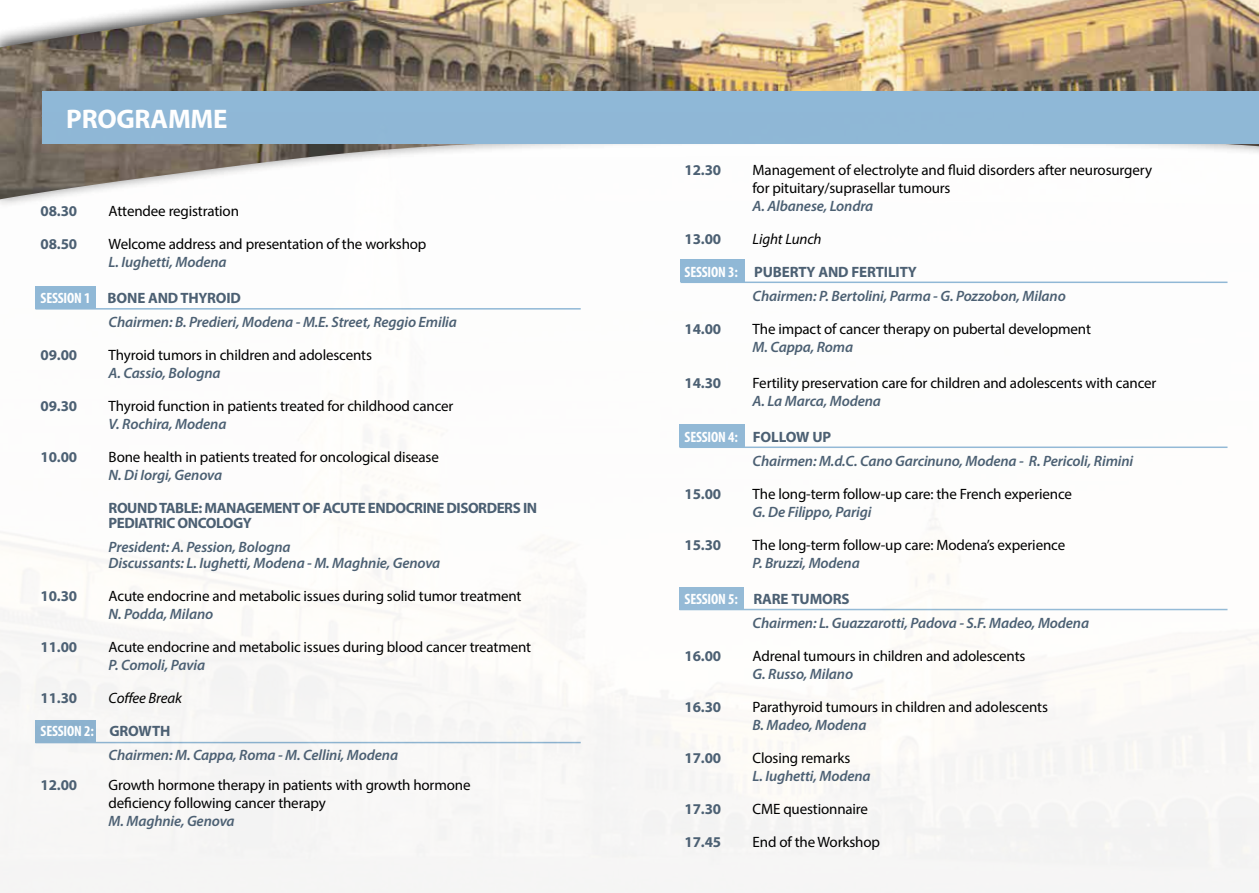
<style>
.page{position:relative;width:1259px;height:893px;background:#fff}
.page>*{position:absolute;margin:0;border:0;box-sizing:border-box;transform-origin:0 0}
.t1{font:700 27px "Myriad Pro";letter-spacing:-.01em;color:#fff}
.t2{font:15px/18px "Myriad Pro";letter-spacing:-.01em;color:#000}
.t3{font:italic 600 15px/24px "Myriad Pro";letter-spacing:-.01em;color:#4c6073}
.t4{font:700 15px/15px "Myriad Pro";letter-spacing:-.03em;color:#4c6073}
.t5{font:italic 15px "Myriad Pro";letter-spacing:-.01em;color:#000}
.s1{font-weight:700;font-style:normal;font-stretch:condensed;color:#fff}
.s2{font-weight:700;font-style:normal}
</style>
<div class="page">
<img style="left:0;top:0;width:1259px;height:113px">
<div style="left:42px;top:91px;width:1217px;height:53px;background:#8fb8d7"></div>
<img style="left:0;top:113px;width:1259px;height:780px">
<h1 class="t1" style="left:66px;top:101px;width:163px">PROGRAMME</h1>
<p class="t4" style="left:41px;top:203px;width:38px">08.30</p>
<p class="t2" style="left:109px;top:201px;width:132px">Attendee registration</p>
<p class="t4" style="left:41px;top:236px;width:38px">08.50</p>
<p class="t2" style="left:109px;top:234px;width:319px">Welcome address and presentation of the workshop</p>
<p class="t3" style="left:109px;top:249px;width:120px">L. Iughetti, Modena</p>
<p class="t3" style="left:109px;top:285px;width:350px;text-indent:-68px"><span class="s1">SESSION 1</span> <span class="s2">BONE AND THYROID<br></span>Chairmen: B. Predieri, Modena - M.E. Street, Reggio Emilia</p>
<p class="t4" style="left:41px;top:347px;width:38px">09.00</p>
<p class="t2" style="left:109px;top:345px;width:265px">Thyroid tumors in children and adolescents</p>
<p class="t3" style="left:109px;top:360px;width:114px">A. Cassio, Bologna</p>
<p class="t4" style="left:41px;top:398px;width:38px">09.30</p>
<p class="t2" style="left:109px;top:396px;width:346px">Thyroid function in patients treated for childhood cancer</p>
<p class="t3" style="left:109px;top:411px;width:119px">V. Rochira, Modena</p>
<p class="t4" style="left:41px;top:449px;width:38px">10.00</p>
<p class="t2" style="left:109px;top:447px;width:332px">Bone health in patients treated for oncological disease</p>
<p class="t3" style="left:109px;top:462px;width:115px">N. Di Iorgi, Genova</p>
<p class="t4" style="left:109px;top:500px;width:430px">ROUND TABLE: MANAGEMENT OF ACUTE ENDOCRINE DISORDERS IN<br>PEDIATRIC ONCOLOGY</p>
<p class="t3" style="left:109px;top:538px;width:333px;line-height:16.5px">President: A. Pession, Bologna<br>Discussants: L. Iughetti, Modena - M. Maghnie, Genova</p>
<p class="t4" style="left:41px;top:588px;width:38px">10.30</p>
<p class="t2" style="left:109px;top:587px;width:414px">Acute endocrine and metabolic issues during solid tumor treatment</p>
<p class="t3" style="left:109px;top:602px;width:106px">N. Podda, Milano</p>
<p class="t4" style="left:41px;top:639px;width:38px">11.00</p>
<p class="t2" style="left:109px;top:638px;width:424px">Acute endocrine and metabolic issues during blood cancer treatment</p>
<p class="t3" style="left:109px;top:653px;width:98px">P. Comoli, Pavia</p>
<p class="t4" style="left:41px;top:690px;width:38px">11.30</p>
<p class="t5" style="left:109px;top:689px;width:75px">Coffee Break</p>
<p class="t3" style="left:109px;top:719px;width:291px;text-indent:-68px"><span class="s1">SESSION 2:</span> <span class="s2">GROWTH<br></span>Chairmen: M. Cappa, Roma - M. Cellini, Modena</p>
<p class="t4" style="left:41px;top:777px;width:38px">12.00</p>
<p class="t2" style="left:109px;top:776px;width:363px">Growth hormone therapy in patients with growth hormone deficiency following cancer therapy</p>
<p class="t3" style="left:109px;top:809px;width:127px">M. Maghnie, Genova</p>
<p class="t4" style="left:684px;top:162px;width:38px">12.30</p>
<p class="t2" style="left:752px;top:161px;width:401px">Management of electrolyte and fluid disorders after neurosurgery for pituitary/suprasellar tumours</p>
<p class="t3" style="left:752px;top:194px;width:122px">A. Albanese, Londra</p>
<p class="t4" style="left:684px;top:231px;width:38px">13.00</p>
<p class="t5" style="left:752px;top:230px;width:71px">Light Lunch</p>
<p class="t3" style="left:752px;top:260px;width:315px;text-indent:-68px"><span class="s1">SESSION 3:</span> <span class="s2">PUBERTY AND FERTILITY<br></span>Chairmen: P. Bertolini, Parma - G. Pozzobon, Milano</p>
<p class="t4" style="left:684px;top:321px;width:38px">14.00</p>
<p class="t2" style="left:752px;top:320px;width:340px">The impact of cancer therapy on pubertal development</p>
<p class="t3" style="left:752px;top:335px;width:102px">M. Cappa, Roma</p>
<p class="t4" style="left:684px;top:375px;width:38px">14.30</p>
<p class="t2" style="left:752px;top:374px;width:405px">Fertility preservation care for children and adolescents with cancer</p>
<p class="t3" style="left:752px;top:389px;width:130px">A. La Marca, Modena</p>
<p class="t3" style="left:752px;top:425px;width:382px;text-indent:-68px"><span class="s1">SESSION 4:</span> <span class="s2">FOLLOW UP<br></span>Chairmen: M.d.C. Cano Garcinuno, Modena - R. Pericoli, Rimini</p>
<p class="t4" style="left:684px;top:486px;width:38px">15.00</p>
<p class="t2" style="left:752px;top:485px;width:321px">The long-term follow-up care: the French experience</p>
<p class="t3" style="left:752px;top:500px;width:120px">G. De Filippo, Parigi</p>
<p class="t4" style="left:684px;top:537px;width:38px">15.30</p>
<p class="t2" style="left:752px;top:536px;width:314px">The long-term follow-up care: Modena’s experience</p>
<p class="t3" style="left:752px;top:551px;width:109px">P. Bruzzi, Modena</p>
<p class="t3" style="left:752px;top:587px;width:338px;text-indent:-68px"><span class="s1">SESSION 5:</span> <span class="s2">RARE TUMORS<br></span>Chairmen: L. Guazzarotti, Padova - S.F. Madeo, Modena</p>
<p class="t4" style="left:684px;top:648px;width:38px">16.00</p>
<p class="t2" style="left:752px;top:647px;width:274px">Adrenal tumours in children and adolescents</p>
<p class="t3" style="left:752px;top:662px;width:102px">G. Russo, Milano</p>
<p class="t4" style="left:684px;top:699px;width:38px">16.30</p>
<p class="t2" style="left:752px;top:698px;width:297px">Parathyroid tumours in children and adolescents</p>
<p class="t3" style="left:752px;top:713px;width:115px">B. Madeo, Modena</p>
<p class="t4" style="left:684px;top:750px;width:38px">17.00</p>
<p class="t2" style="left:752px;top:749px;width:99px">Closing remarks</p>
<p class="t3" style="left:752px;top:764px;width:120px">L. Iughetti, Modena</p>
<p class="t4" style="left:684px;top:801px;width:38px">17.30</p>
<p class="t2" style="left:752px;top:800px;width:117px">CME questionnaire</p>
<p class="t4" style="left:684px;top:834px;width:38px">17.45</p>
<p class="t2" style="left:752px;top:833px;width:129px">End of the Workshop</p>
</div>
